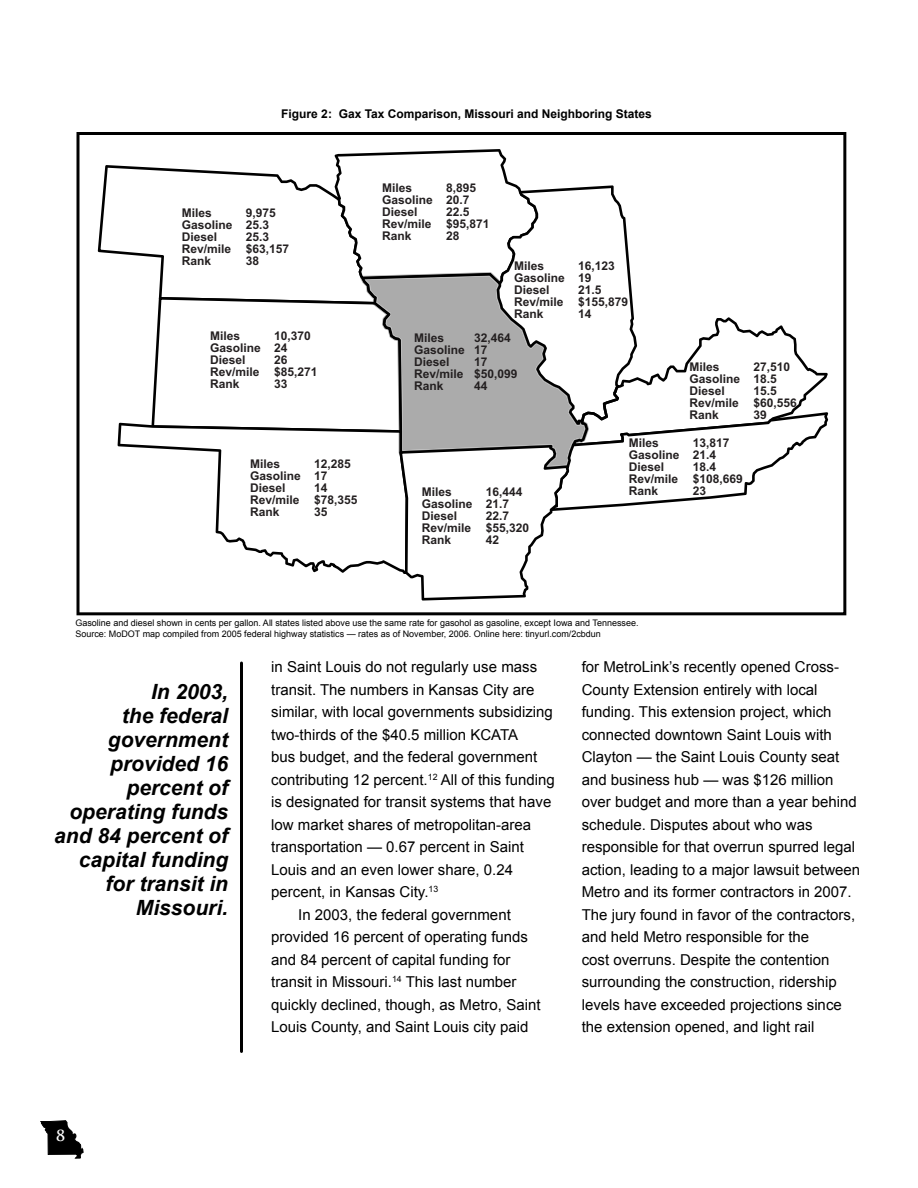
<style>
.page{position:relative;width:918px;height:1188px;background:#fff}
.page>*{position:absolute;margin:0;border:0;box-sizing:border-box;transform-origin:0 0}
.t1{font:italic 700 21px/24px "Arial";color:#000;text-align:right}
.t2{font:15px/22.5px "Arial";color:#000}
.t3{font:700 15px "Trajan Pro";color:#fff}
.t4{font:700 12px/12px "Arial";color:#231f20}
.t5{font:700 12px "Arial";color:#000}
.t6{font:9px/10.8px "Arial";color:#000}
</style>
<div class="page">
<svg style="left:40px;top:1120px;width:43px;height:38px"></svg>
<hr style="left:240px;top:663px;width:3px;height:389px;background:#000">
<svg style="left:76px;top:132px;width:770px;height:483px"></svg>
<p class="t5" style="left:281px;top:106px;width:372px">Figure 2: Gax Tax Comparison, Missouri and Neighboring States</p>
<p class="t4" style="left:182px;top:208px;width:96px;text-indent:64px">9,975<br>Gasoline 25.3<br>Diesel</p>
<p class="t4" style="left:182px;top:208px;width:32px">Miles</p>
<p class="t4" style="left:182px;top:232px;width:109px;text-indent:64px">25.3<br>Rev/mile $63,157<br>Rank</p>
<p class="t4" style="left:246px;top:256px;width:15px">38</p>
<p class="t4" style="left:382px;top:183px;width:96px;text-indent:64px">8,895<br>Gasoline 20.7<br>Diesel</p>
<p class="t4" style="left:382px;top:183px;width:32px">Miles</p>
<p class="t4" style="left:382px;top:207px;width:109px;text-indent:64px">22.5<br>Rev/mile $95,871<br>Rank</p>
<p class="t4" style="left:446px;top:231px;width:15px">28</p>
<p class="t4" style="left:514px;top:261px;width:102px;text-indent:64px">16,123<br>Gasoline 19<br>Diesel</p>
<p class="t4" style="left:514px;top:261px;width:32px">Miles</p>
<p class="t4" style="left:514px;top:285px;width:116px;text-indent:64px">21.5<br>Rev/mile $155,879<br>Rank</p>
<p class="t4" style="left:578px;top:309px;width:15px">14</p>
<p class="t4" style="left:210px;top:331px;width:102px;text-indent:64px">10,370<br>Gasoline 24<br>Diesel</p>
<p class="t4" style="left:210px;top:331px;width:32px">Miles</p>
<p class="t4" style="left:210px;top:355px;width:109px;text-indent:64px">26<br>Rev/mile $85,271<br>Rank</p>
<p class="t4" style="left:274px;top:379px;width:15px">33</p>
<p class="t4" style="left:414px;top:333px;width:98px;text-indent:60px">32,464<br>Gasoline 17<br>Diesel</p>
<p class="t4" style="left:414px;top:333px;width:32px">Miles</p>
<p class="t4" style="left:414px;top:357px;width:105px;text-indent:60px">17<br>Rev/mile $50,099<br>Rank</p>
<p class="t4" style="left:474px;top:381px;width:15px">44</p>
<p class="t4" style="left:690px;top:362px;width:102px;text-indent:64px">27,510<br>Gasoline 18.5<br>Diesel</p>
<p class="t4" style="left:690px;top:362px;width:32px">Miles</p>
<p class="t4" style="left:690px;top:386px;width:109px;text-indent:64px">15.5<br>Rev/mile $60,556<br>Rank</p>
<p class="t4" style="left:754px;top:410px;width:15px">39</p>
<p class="t4" style="left:250px;top:459px;width:102px;text-indent:64px">12,285<br>Gasoline 17<br>Diesel</p>
<p class="t4" style="left:250px;top:459px;width:32px">Miles</p>
<p class="t4" style="left:250px;top:483px;width:109px;text-indent:64px">14<br>Rev/mile $78,355<br>Rank</p>
<p class="t4" style="left:314px;top:507px;width:15px">35</p>
<p class="t4" style="left:422px;top:487px;width:102px;text-indent:64px">16,444<br>Gasoline 21.7<br>Diesel</p>
<p class="t4" style="left:422px;top:487px;width:32px">Miles</p>
<p class="t4" style="left:422px;top:511px;width:109px;text-indent:64px">22.7<br>Rev/mile $55,320<br>Rank</p>
<p class="t4" style="left:486px;top:535px;width:15px">42</p>
<p class="t4" style="left:629px;top:438px;width:102px;text-indent:64px">13,817<br>Gasoline 21.4<br>Diesel</p>
<p class="t4" style="left:629px;top:438px;width:32px">Miles</p>
<p class="t4" style="left:629px;top:462px;width:116px;text-indent:64px">18.4<br>Rev/mile $108,669<br>Rank</p>
<p class="t4" style="left:693px;top:486px;width:15px">23</p>
<p class="t6" style="left:75px;top:618px;width:565px">Gasoline and diesel shown in cents per gallon. All states listed above use the same rate for gasohol as gasoline, except Iowa and Tennessee.<br>Source: MoDOT map compiled from 2005 federal highway statistics — rates as of November, 2006. Online here: tinyurl.com/2cbdun</p>
<h1 class="t1" style="left:54px;top:680px;width:175px">In 2003,<br>the federal government provided 16 percent of operating funds and 84 percent of capital funding for transit in<br>Missouri.</h1>
<p class="t3" style="left:56px;top:1126px;width:10px">8</p>
<p class="t2" style="left:271px;top:656px;width:267px">in Saint Louis do not regularly use mass</p>
<p class="t2" style="left:271px;top:679px;width:265px">transit. The numbers in Kansas City are</p>
<p class="t2" style="left:271px;top:701px;width:283px">similar, with local governments subsidizing</p>
<p class="t2" style="left:271px;top:724px;width:249px">two-thirds of the $40.5 million KCATA</p>
<p class="t2" style="left:271px;top:746px;width:267px">bus budget, and the federal government</p>
<p class="t2" style="left:271px;top:769px;width:285px">contributing 12 percent.<sup>12</sup> All of this funding</p>
<p class="t2" style="left:271px;top:791px;width:282px">is designated for transit systems that have</p>
<p class="t2" style="left:271px;top:814px;width:262px">low market shares of metropolitan-area</p>
<p class="t2" style="left:271px;top:836px;width:254px">transportation — 0.67 percent in Saint</p>
<p class="t2" style="left:271px;top:859px;width:243px">Louis and an even lower share, 0.24</p>
<p class="t2" style="left:271px;top:881px;width:169px">percent, in Kansas City.<sup>13</sup></p>
<p class="t2" style="left:298px;top:904px;width:214px">In 2003, the federal government</p>
<p class="t2" style="left:271px;top:926px;width:258px">provided 16 percent of operating funds</p>
<p class="t2" style="left:271px;top:949px;width:241px">and 84 percent of capital funding for</p>
<p class="t2" style="left:271px;top:971px;width:247px">transit in Missouri.<sup>14</sup> This last number</p>
<p class="t2" style="left:271px;top:994px;width:271px">quickly declined, though, as Metro, Saint</p>
<p class="t2" style="left:271px;top:1016px;width:259px">Louis County, and Saint Louis city paid</p>
<p class="t2" style="left:582px;top:656px;width:280px">for MetroLink’s recently opened Cross-County Extension entirely with local funding. This extension project, which connected downtown Saint Louis with Clayton — the Saint Louis County seat and business hub — was $126 million over budget and more than a year behind schedule. Disputes about who was responsible for that overrun spurred legal action, leading to a major lawsuit between Metro and its former contractors in 2007.<br>The jury found in favor of the contractors, and held Metro responsible for the<br>cost overruns. Despite the contention surrounding the construction, ridership levels have exceeded projections since the extension opened, and light rail</p>
</div>
